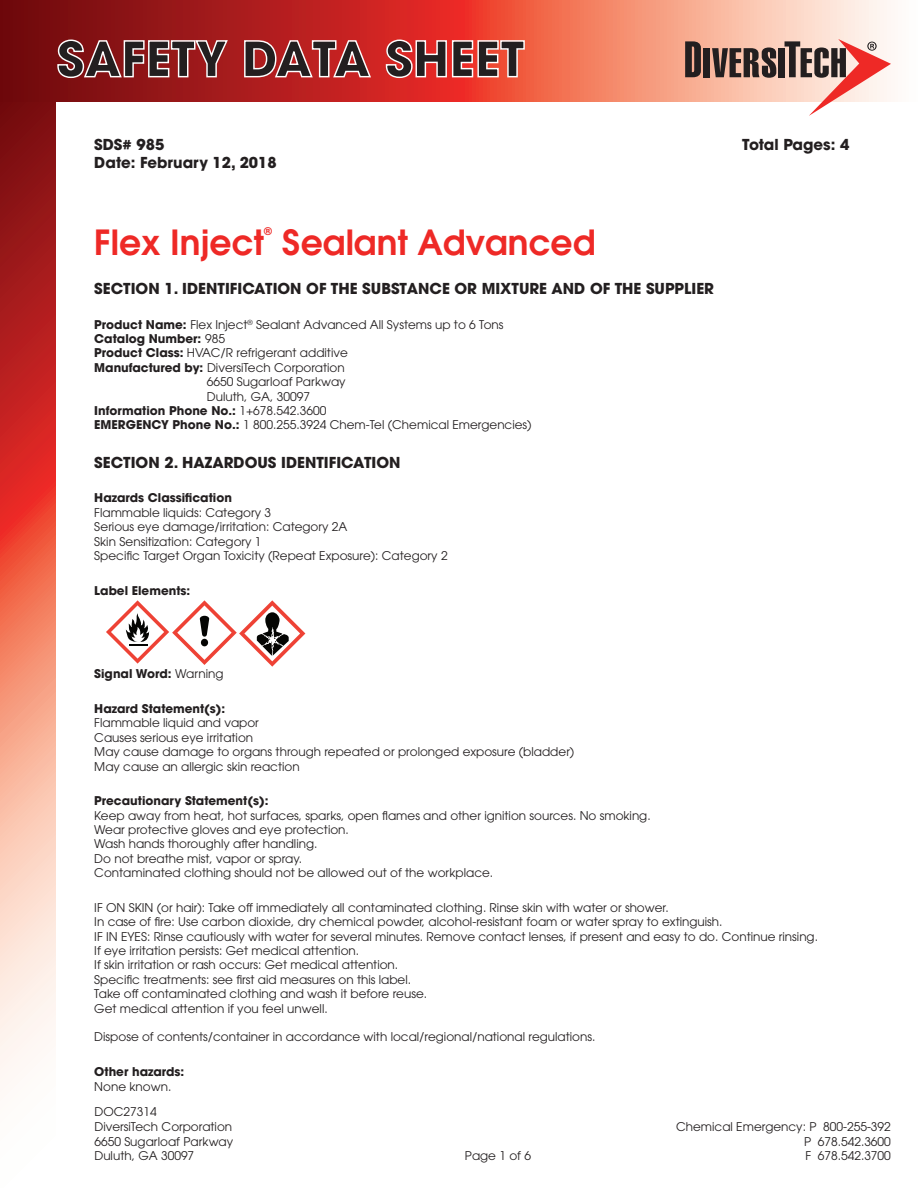
<style>
.page{position:relative;width:918px;height:1188px;background:#fff}
.page>*{position:absolute;margin:0;border:0;box-sizing:border-box;transform-origin:0 0}
.t1{font:700 48.3px "ITC Avant Garde Std";color:#231f20}
.t2{font:600 34.5px "ITC Avant Garde Std";color:#ee2926}
.t3{font:700 15px "ITC Avant Garde Std";color:#231f20}
.t4{font:12px/14.4px "ITC Avant Garde Std";color:#231f20}
.t5{font:700 12px "ITC Avant Garde Std";color:#231f20}
.t6{font:700 10.5px "ITC Avant Garde Std";color:#ee2926}
.s1{font-weight:700}
.s2{font-weight:400}
</style>
<div class="page">
<svg style="left:0;top:101px;width:56px;height:982px;background:#d9756a"></svg>
<svg style="left:0;top:0;width:891px;height:101px;background:#cd574b"></svg>
<svg style="left:57px;top:39px;width:172px;height:40px;background:#a43f41"></svg>
<svg style="left:243px;top:39px;width:129px;height:40px;background:#c74647"></svg>
<svg style="left:385px;top:39px;width:141px;height:40px;background:#eb5d55"></svg>
<svg style="left:685px;top:41px;width:16px;height:36px"></svg>
<div style="left:704px;top:48px;width:6px;height:29px;background:#231f20"></div>
<svg style="left:712px;top:48px;width:64px;height:30px;background:#6d5750"></svg>
<div style="left:779px;top:48px;width:6px;height:29px;background:#231f20"></div>
<svg style="left:785px;top:39px;width:106px;height:77px"></svg>
<svg style="left:106px;top:600px;width:199px;height:66px"></svg>
<h1 class="t1" style="left:57px;top:27px;width:469px">SAFETY DATA SHEET</h1>
<p class="t3" style="left:94px;top:135px;width:72px">SDS# 985</p>
<p class="t3" style="left:742px;top:135px;width:109px">Total Pages: 4</p>
<p class="t3" style="left:94px;top:153px;width:184px">Date: February 12, 2018</p>
<h2 class="t2" style="left:94px;top:220px;width:171px">Flex Inject</h2>
<p class="t6" style="left:264px;top:224px;width:10px">®</p>
<h2 class="t2" style="left:282px;top:220px;width:315px">Sealant Advanced</h2>
<p class="t3" style="left:94px;top:278px;width:621px">SECTION 1. IDENTIFICATION OF THE SUBSTANCE OR MIXTURE AND OF THE SUPPLIER</p>
<p class="t4" style="left:94px;top:317px;width:411px"><span class="s1">Product Name:</span> Flex Inject<sup>®</sup> Sealant Advanced All Systems up to 6 Tons</p>
<p class="t5" style="left:94px;top:331px;width:132px">Catalog Number: <span class="s2">985</span></p>
<p class="t4" style="left:94px;top:346px;width:255px"><span class="s1">Product Class:</span> HVAC/R refrigerant additive</p>
<p class="t4" style="left:94px;top:360px;width:252px"><span class="s1">Manufactured by:</span> DiversiTech Corporation</p>
<p class="t4" style="left:207px;top:375px;width:140px">6650 Sugarloaf Parkway</p>
<p class="t4" style="left:207px;top:389px;width:105px">Duluth, GA, 30097</p>
<p class="t5" style="left:94px;top:403px;width:234px">Information Phone No.: <span class="s2">1+678.542.3600</span></p>
<p class="t4" style="left:94px;top:418px;width:439px"><span class="s1">EMERGENCY Phone No.:</span> 1 800.255.3924 Chem-Tel (Chemical Emergencies)</p>
<p class="t3" style="left:94px;top:452px;width:308px">SECTION 2. HAZARDOUS IDENTIFICATION</p>
<p class="t5" style="left:94px;top:490px;width:139px">Hazards Classification</p>
<p class="t4" style="left:94px;top:505px;width:355px">Flammable liquids: Category 3<br>Serious eye damage/irritation: Category 2A<br>Skin Sensitization: Category 1<br>Specific Target Organ Toxicity (Repeat Exposure): Category 2</p>
<p class="t5" style="left:94px;top:582px;width:98px">Label Elements:</p>
<p class="t5" style="left:94px;top:666px;width:131px">Signal Word: <span class="s2">Warning</span></p>
<p class="t5" style="left:94px;top:701px;width:133px">Hazard Statement(s):</p>
<p class="t4" style="left:94px;top:716px;width:482px">Flammable liquid and vapor<br>Causes serious eye irritation<br>May cause damage to organs through repeated or prolonged exposure (bladder)<br>May cause an allergic skin reaction</p>
<p class="t5" style="left:94px;top:793px;width:176px">Precautionary Statement(s):</p>
<p class="t4" style="left:94px;top:808px;width:558px">Keep away from heat, hot surfaces, sparks, open flames and other ignition sources. No smoking.<br>Wear protective gloves and eye protection.<br>Wash hands thoroughly after handling.<br>Do not breathe mist, vapor or spray.<br>Contaminated clothing should not be allowed out of the workplace.</p>
<p class="t4" style="left:94px;top:900px;width:725px">IF ON SKIN (or hair): Take off immediately all contaminated clothing. Rinse skin with water or shower.<br>In case of fire: Use carbon dioxide, dry chemical powder, alcohol-resistant foam or water spray to extinguish.<br>IF IN EYES: Rinse cautiously with water for several minutes. Remove contact lenses, if present and easy to do. Continue rinsing.<br>If eye irritation persists: Get medical attention.<br>If skin irritation or rash occurs: Get medical attention.<br>Specific treatments: see first aid measures on this label.<br>Take off contaminated clothing and wash it before reuse.<br>Get medical attention if you feel unwell.</p>
<p class="t4" style="left:94px;top:1030px;width:503px">Dispose of contents/container in accordance with local/regional/national regulations.</p>
<p class="t5" style="left:94px;top:1064px;width:92px">Other hazards:</p>
<p class="t4" style="left:94px;top:1073px;width:79px;line-height:25.3px">None known.<br>DOC27314</p>
<p class="t4" style="left:94px;top:1119px;width:139px">DiversiTech Corporation</p>
<p class="t4" style="left:676px;top:1119px;width:216px">Chemical Emergency: P 800-255-392</p>
<p class="t4" style="left:94px;top:1134px;width:140px">6650 Sugarloaf Parkway</p>
<p class="t4" style="left:804px;top:1134px;width:88px">P 678.542.3600</p>
<p class="t4" style="left:94px;top:1148px;width:101px">Duluth, GA 30097</p>
<p class="t4" style="left:465px;top:1148px;width:68px">Page 1 of 6</p>
<p class="t4" style="left:805px;top:1148px;width:87px">F 678.542.3700</p>
</div>
